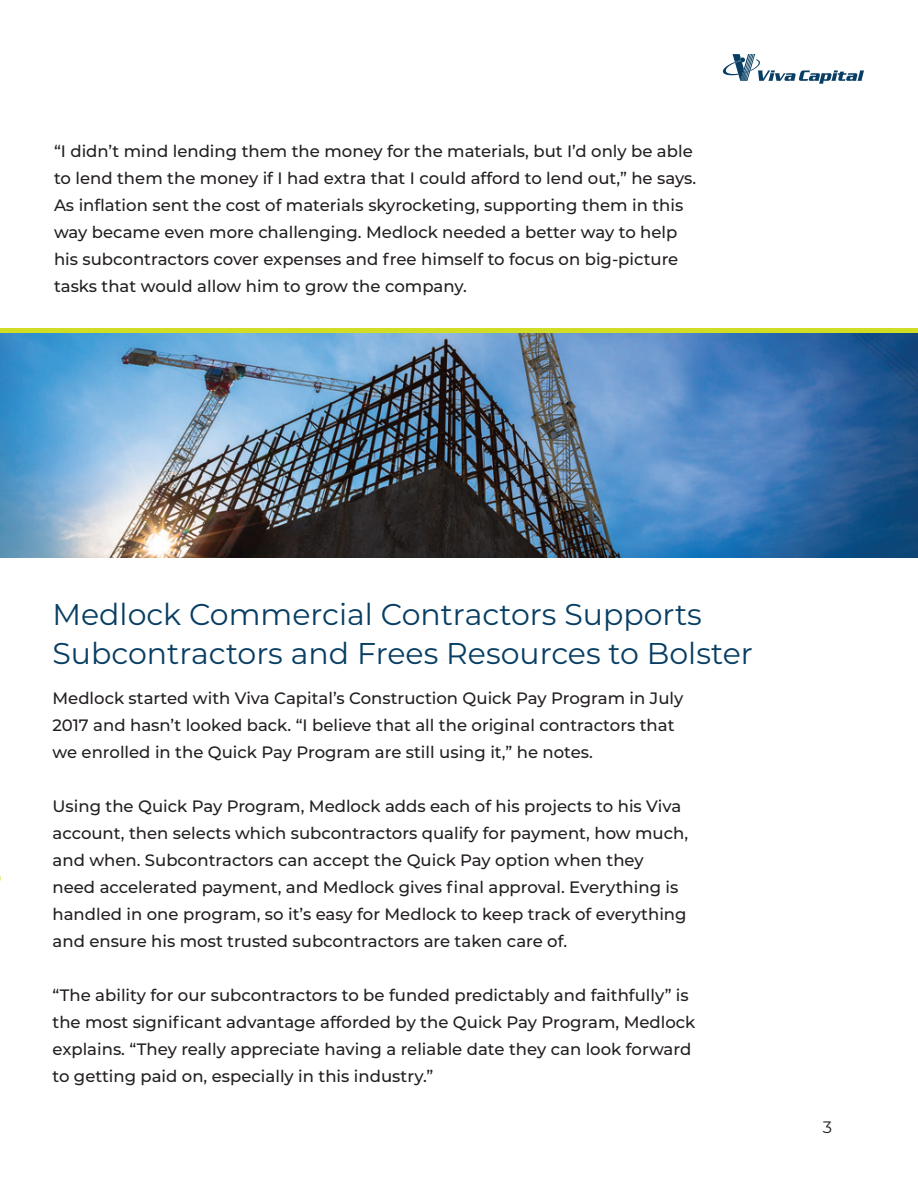
<style>
.page{position:relative;width:918px;height:1188px;background:#fff}
.page>*{position:absolute;margin:0;border:0;box-sizing:border-box;transform-origin:0 0}
.t1{font:30px/39px "Montserrat";color:#083e63}
.t2{font:500 16.5px/27px "Montserrat";color:#231f20}
.t3{font:16.5px "Montserrat";color:#231f20}
</style>
<div class="page">
<svg style="left:723px;top:54px;width:141px;height:30px"></svg>
<img style="left:0;top:332px;width:918px;height:225px">
<hr style="left:0;top:328px;width:918px;height:4px;background:#d1dd25">
<p class="t2" style="left:54px;top:139px;width:644px">“I didn’t mind lending them the money for the materials, but I’d only be able to lend them the money if I had extra that I could afford to lend out,” he says.<br>As inflation sent the cost of materials skyrocketing, supporting them in this way became even more challenging. Medlock needed a better way to help his subcontractors cover expenses and free himself to focus on big-picture tasks that would allow him to grow the company.</p>
<h1 class="t1" style="left:53px;top:595px;width:702px">Medlock Commercial Contractors Supports<br>Subcontractors and Frees Resources to Bolster</h1>
<p class="t2" style="left:53px;top:685px;width:632px">Medlock started with Viva Capital’s Construction Quick Pay Program in July<br>2017 and hasn’t looked back. “I believe that all the original contractors that we enrolled in the Quick Pay Program are still using it,” he notes.</p>
<p class="t2" style="left:53px;top:793px;width:637px">Using the Quick Pay Program, Medlock adds each of his projects to his Viva account, then selects which subcontractors qualify for payment, how much, and when. Subcontractors can accept the Quick Pay option when they need accelerated payment, and Medlock gives final approval. Everything is handled in one program, so it’s easy for Medlock to keep track of everything and ensure his most trusted subcontractors are taken care of.</p>
<p class="t2" style="left:53px;top:982px;width:644px">“The ability for our subcontractors to be funded predictably and faithfully” is the most significant advantage afforded by the Quick Pay Program, Medlock explains. “They really appreciate having a reliable date they can look forward to getting paid on, especially in this industry.”</p>
<p class="t3" style="left:823px;top:1120px;width:11px">3</p>
</div>
